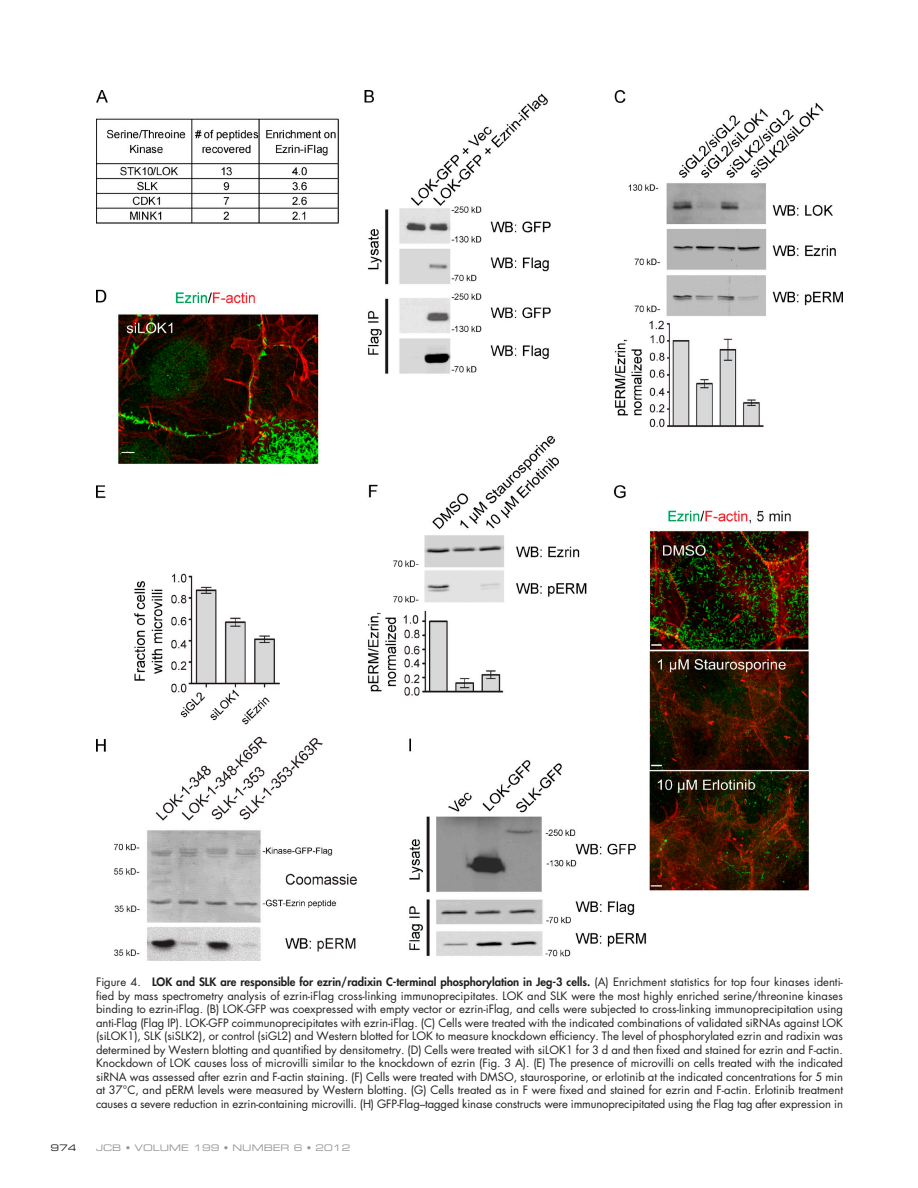
<style>
.page{position:relative;width:918px;height:1188px;background:#fff}
.page>*{position:absolute;margin:0;border:0;box-sizing:border-box;transform-origin:0 0}
.t1{font:11.25px/13.5px "Futura Std";letter-spacing:-.01em;color:#231f20;text-align:justify}
.t2{font:9px "Eurostile LT Std Ex 2";color:#949698}
.t3{font:9px "Eurostile LT Std Ex 2";color:#231f20}
.s1{font-weight:800}
</style>
<div class="page">
<img style="left:96px;top:90px;width:747px;height:870px">
<p class="t1" style="left:96px;top:975px;width:749px">Figure 4. <span class="s1">LOK and SLK are responsible for ezrin/radixin C-terminal phosphorylation in Jeg-3 cells.</span> (A) Enrichment statistics for top four kinases identi&shy;fied by mass spectrometry analysis of ezrin-iFlag cross-linking immunoprecipitates. LOK and SLK were the most highly enriched serine/threonine kinases binding to ezrin-iFlag. (B) LOK-GFP was coexpressed with empty vector or ezrin-iFlag, and cells were subjected to cross-linking immunoprecipitation using anti-Flag (Flag IP). LOK-GFP coimmunoprecipitates with ezrin-iFlag. (C) Cells were treated with the indicated combinations of validated siRNAs against LOK (siLOK1), SLK (siSLK2), or control (siGL2) and Western blotted for LOK to measure knockdown efficiency. The level of phosphorylated ezrin and radixin was determined by Western blotting and quantified by densitometry. (D) Cells were treated with siLOK1 for 3 d and then fixed and stained for ezrin and F-actin.<br>Knockdown of LOK causes loss of microvilli similar to the knockdown of ezrin (Fig. 3 A). (E) The presence of microvilli on cells treated with the indicated siRNA was assessed after ezrin and F-actin staining. (F) Cells were treated with DMSO, staurosporine, or erlotinib at the indicated concentrations for 5 min at 37°C, and pERM levels were measured by Western blotting. (G) Cells treated as in F were fixed and stained for ezrin and F-actin. Erlotinib treatment causes a severe reduction in ezrin-containing microvilli. (H) GFP-Flag–tagged kinase constructs were immunoprecipitated using the Flag tag after expression in</p>
<p class="t3" style="left:50px;top:1142px;width:28px">974</p>
<p class="t2" style="left:96px;top:1142px;width:256px">JCB • VOLUME 199 • NUMBER 6 • 2012</p>
</div>
